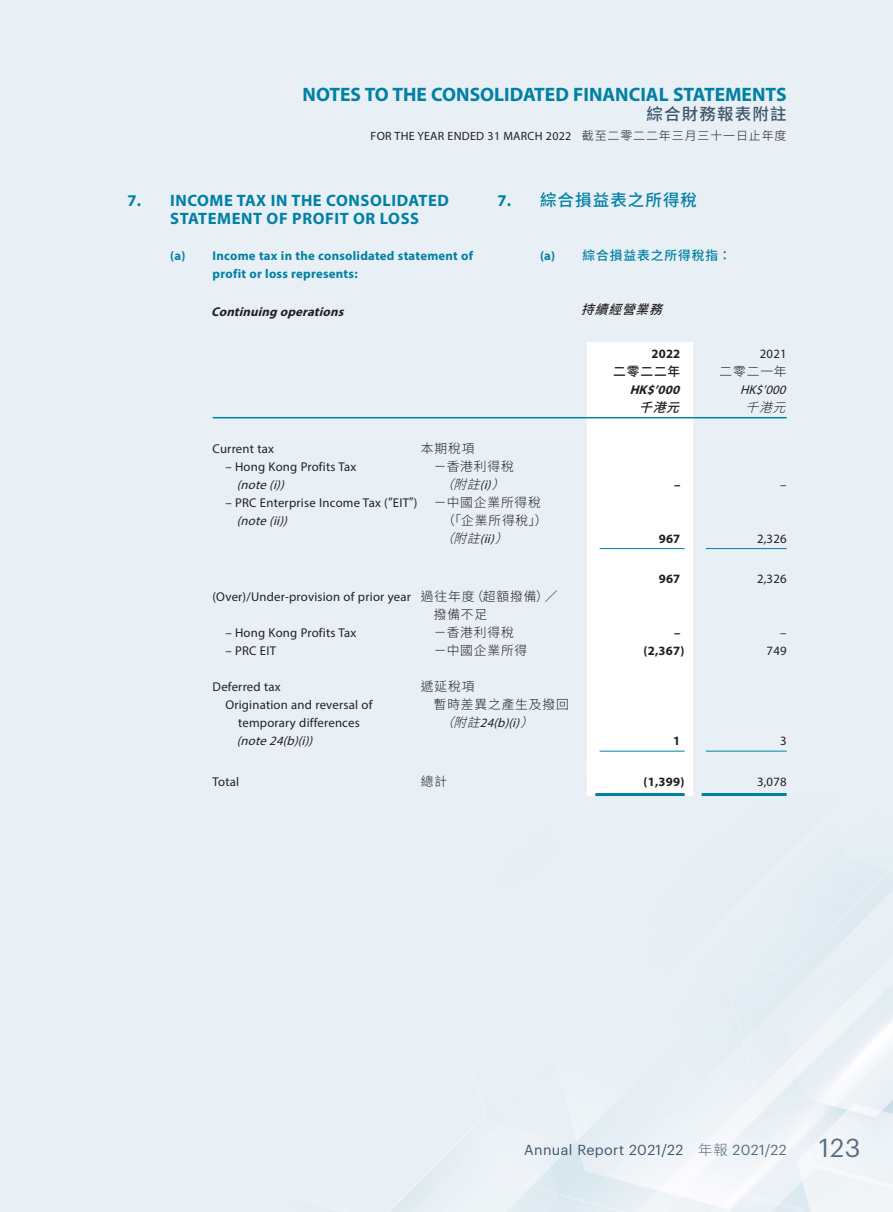
<style>
.page{position:relative;width:893px;height:1212px;background:#fff}
.page>*{position:absolute;margin:0;border:0;box-sizing:border-box;transform-origin:0 0}
.t1{font:25.5px "Graphik";color:#586c80}
.t2{font:700 19.5px "Myriad Pro";color:#0080a5}
.Heading_1{font:700 16.5px/18px "Myriad Pro";letter-spacing:.035em;color:#0080a5}
.C_Heading_1{font:500 16.5px "Source Han Sans TC";letter-spacing:.065em;color:#0080a5}
.t3{font:500 16.5px "Source Han Sans TC";letter-spacing:.07em;color:#3e556a}
.t4{font:14.25px "Graphik";letter-spacing:.025em;color:#3e556a}
.Body_Text{font:12.75px/18px "Myriad Pro";letter-spacing:.015em;color:#231f20}
.Body_Text-2{font:300 12.75px/18px "Source Han Sans TC";letter-spacing:.065em;color:#231f20}
.Heading_2{font:700 12.75px/18px "Myriad Pro";letter-spacing:.02em;color:#0080a5}
.Body_Text-3{font:700 12.75px "Myriad Pro";letter-spacing:.015em;color:#231f20}
.Heading_3{font:italic 700 12.75px "Myriad Pro";color:#231f20}
.C_Heading_2{font:500 12.75px "Source Han Sans TC";letter-spacing:.07em;color:#0080a5}
.Body_Text-4{font:italic 700 12.75px "Myriad Pro";color:#231f20}
.Body_Text-5{font:italic 12.75px "Myriad Pro";color:#231f20}
.C_Heading_4{font:italic 500 12.75px "Source Han Sans TC";color:#231f20}
.Body_Text-6{font:500 12.75px "Source Han Sans TC";letter-spacing:.065em;color:#231f20}
.Body_Text-7{font:italic 500 12.75px "Source Han Sans TC";color:#231f20}
.Body_Text-8{font:italic 300 12.75px "Source Han Sans TC";color:#231f20}
.t5{font:12px "Myriad Pro";letter-spacing:.02em;color:#231f20}
.s1{font-family:"Source Han Sans TC";font-weight:300}
.s2{font-family:"Myriad Pro";font-weight:700}
.s3{font-style:italic}
.s4{font-family:"Myriad Pro";font-weight:400;font-style:italic}
.s5{font-family:"Source Han Sans TC";font-weight:300;color:#586c80}
.s6{color:#586c80}
</style>
<div class="page">
<svg style="left:587px;top:416px;width:106px;height:336px"></svg>
<hr style="left:213px;top:417px;width:208px;height:1px;background:#0080a5">
<hr style="left:421px;top:417px;width:166px;height:1px;background:#0080a5">
<hr style="left:587px;top:417px;width:106px;height:1px;background:#0080a5">
<hr style="left:693px;top:417px;width:94px;height:1px;background:#0080a5">
<hr style="left:600px;top:548px;width:85px;height:1px;background:#0080a5">
<hr style="left:706px;top:548px;width:81px;height:1px;background:#0080a5">
<hr style="left:600px;top:751px;width:85px;height:1px;background:#0080a5">
<hr style="left:706px;top:751px;width:81px;height:1px;background:#0080a5">
<hr style="left:595px;top:793px;width:90px;height:3px;background:#0080a5">
<hr style="left:702px;top:793px;width:85px;height:3px;background:#0080a5">
<h2 class="t2" style="left:303px;top:81px;width:485px">NOTES TO THE CONSOLIDATED FINANCIAL STATEMENTS</h2>
<p class="t3" style="left:647px;top:105px;width:142px">綜合財務報表附註</p>
<p class="t5" style="left:371px;top:129px;width:418px">FOR THE YEAR ENDED 31 MARCH 2022 <span class="s1">截至二零二二年三月三十一日止年度</span></p>
<p class="Heading_1" style="left:170px;top:191px;width:280px;text-indent:-43px">7. INCOME TAX IN THE CONSOLIDATED<br>STATEMENT OF PROFIT OR LOSS</p>
<p class="Heading_2" style="left:213px;top:246px;width:262px;text-indent:-43px">(a) Income tax in the consolidated statement of profit or loss represents:</p>
<p class="Heading_3" style="left:211px;top:303px;width:138px">Continuing operations</p>
<p class="C_Heading_1" style="left:497px;top:191px;width:201px"><span class="s2">7.</span> 綜合損益表之所得稅</p>
<p class="C_Heading_2" style="left:540px;top:248px;width:193px"><span class="s2">(a)</span> 綜合損益表之所得稅指：</p>
<p class="C_Heading_4" style="left:581px;top:302px;width:92px">持續經營業務</p>
<p class="Body_Text-3" style="left:651px;top:346px;width:30px">2022</p>
<p class="Body_Text" style="left:760px;top:345px;width:28px">2021</p>
<p class="Body_Text-6" style="left:613px;top:365px;width:69px">二零二二年</p>
<p class="Body_Text-2" style="left:719px;top:363px;width:69px">二零二一年</p>
<p class="Body_Text-4" style="left:630px;top:382px;width:55px">HK$’000</p>
<p class="Body_Text-5" style="left:740px;top:382px;width:51px">HK$’000</p>
<p class="Body_Text-7" style="left:639px;top:401px;width:51px">千港元</p>
<p class="Body_Text-8" style="left:745px;top:401px;width:51px">千港元</p>
<p class="Body_Text" style="left:213px;top:439px;width:63px">Current tax</p>
<p class="Body_Text-2" style="left:421px;top:439px;width:55px">本期稅項</p>
<p class="Body_Text" style="left:237px;top:457px;width:121px;text-indent:-11px">– Hong Kong Profits Tax <span class="s3">(note(i))</span></p>
<p class="Body_Text-2" style="left:434px;top:457px;width:82px;text-align:center">－香港利得稅<span class="s3">（附註</span><span class="s4">(i)</span> <span class="s3">）</span></p>
<p class="Body_Text" style="left:237px;top:493px;width:182px;text-indent:-11px">– PRC Enterprise Income Tax (“EIT”) <span class="s3">(note(ii))</span></p>
<p class="Body_Text-2" style="left:441px;top:493px;width:108px;text-indent:-7px">－中國企業所得稅（「企業所得稅」）<span class="s3">（附註</span><span class="s4">(ii)</span><span class="s3">）</span></p>
<p class="Body_Text-3" style="left:674px;top:476px;width:8px">–</p>
<p class="Body_Text" style="left:780px;top:475px;width:8px">–</p>
<p class="Body_Text-3" style="left:659px;top:530px;width:23px">967</p>
<p class="Body_Text" style="left:757px;top:529px;width:31px">2,326</p>
<p class="Body_Text-3" style="left:659px;top:571px;width:23px">967</p>
<p class="Body_Text" style="left:757px;top:570px;width:31px">2,326</p>
<p class="Body_Text" style="left:213px;top:588px;width:200px">(Over)/Under-provision of prior year</p>
<p class="Body_Text-2" style="left:434px;top:588px;width:125px;text-indent:-13px">過往年度（超額撥備）／撥備不足</p>
<p class="Body_Text" style="left:225px;top:624px;width:133px">– Hong Kong Profits Tax</p>
<p class="Body_Text-2" style="left:434px;top:624px;width:82px">－香港利得稅</p>
<p class="Body_Text-3" style="left:674px;top:625px;width:8px">–</p>
<p class="Body_Text" style="left:780px;top:624px;width:8px">–</p>
<p class="Body_Text" style="left:225px;top:642px;width:52px">– PRC EIT</p>
<p class="Body_Text-2" style="left:434px;top:642px;width:95px">－中國企業所得</p>
<p class="Body_Text-3" style="left:644px;top:643px;width:42px">(2,367)</p>
<p class="Body_Text" style="left:767px;top:642px;width:22px">749</p>
<p class="Body_Text" style="left:213px;top:678px;width:70px">Deferred tax</p>
<p class="Body_Text-2" style="left:421px;top:678px;width:55px">遞延稅項</p>
<p class="Body_Text" style="left:237px;top:696px;width:137px;text-indent:-11px">Origination and reversal of temporary differences <span class="s3">(note24(b)(i))</span></p>
<p class="Body_Text-2" style="left:441px;top:696px;width:129px;text-indent:-7px">暫時差異之產生及撥回<span class="s3">（附註</span><span class="s4">24(b)(i)</span><span class="s3">）</span></p>
<p class="Body_Text-3" style="left:673px;top:733px;width:9px">1</p>
<p class="Body_Text" style="left:780px;top:732px;width:8px">3</p>
<p class="Body_Text" style="left:213px;top:772px;width:28px">Total</p>
<p class="Body_Text-2" style="left:421px;top:772px;width:28px">總計</p>
<p class="Body_Text-3" style="left:644px;top:773px;width:42px">(1,399)</p>
<p class="Body_Text" style="left:757px;top:772px;width:31px">3,078</p>
<p class="t4" style="left:524px;top:1139px;width:264px">Annual Report 2021/22 <span class="s5">年報</span> <span class="s6">2021/22</span></p>
<h1 class="t1" style="left:819px;top:1128px;width:43px">123</h1>
</div>
